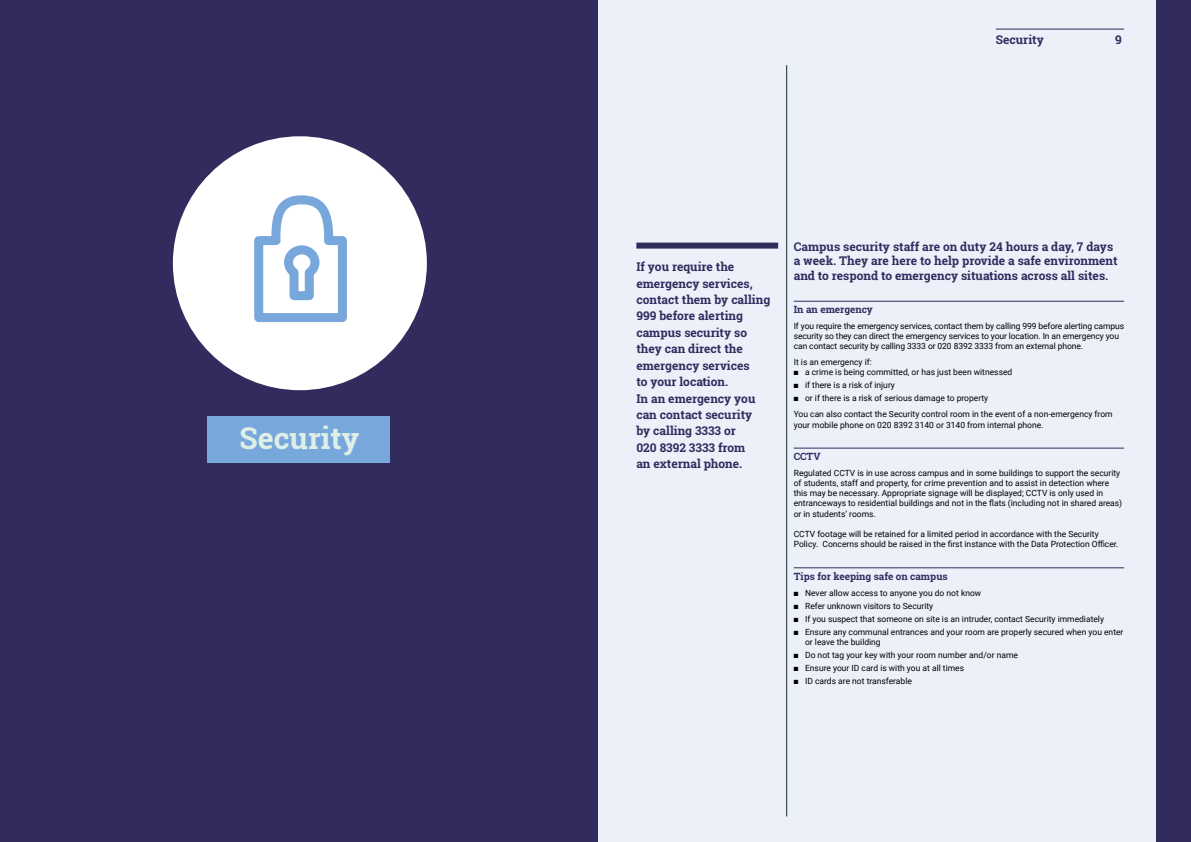
<style>
.page{position:relative;width:1191px;height:842px;background:#fff}
.page>*{position:absolute;margin:0;border:0;box-sizing:border-box;transform-origin:0 0}
.t1{font:700 30px "Roboto Slab";color:#dfefe7}
.t2{font:700 12px/16.4px "Roboto Slab";color:#312b5e}
.t3{font:700 10px "Roboto Slab";color:#312b5e}
.t4{font:8.5px/10.2px "Roboto";color:#000}
</style>
<div class="page">
<div style="left:0;top:0;width:1168px;height:842px;background:#ebf0f9"></div>
<div style="left:636px;top:243px;width:142px;height:6px;background:#312b5e"></div>
<hr style="left:786px;top:65px;width:1px;height:751px;background:#1e2e2e">
<div style="left:1157px;top:0;width:34px;height:842px;background:#312b5e"></div>
<hr style="left:793px;top:301px;width:331px;height:1px;background:#312b5e">
<hr style="left:793px;top:448px;width:331px;height:1px;background:#312b5e">
<hr style="left:793px;top:567px;width:331px;height:1px;background:#312b5e">
<hr style="left:995px;top:29px;width:129px;height:1px;background:#312b5e">
<div style="left:0;top:0;width:597px;height:842px;background:#312b5e"></div>
<div style="left:173px;top:136px;width:254px;height:254px;background:#fff;border-radius:50%"></div>
<div style="left:208px;top:416px;width:182px;height:46px;background:#77a7db"></div>
<svg style="left:254px;top:195px;width:93px;height:127px"></svg>
<h1 class="t1" style="left:239px;top:417px;width:121px">Security</h1>
<h2 class="t2" style="left:995px;top:31px;width:49px">Security</h2>
<h2 class="t2" style="left:1115px;top:31px;width:8px">9</h2>
<p class="t2" style="left:636px;top:259px;width:135px">If you require the emergency services, contact them by calling<br>999 before alerting campus security so they can direct the emergency services<br>to your location.<br>In an emergency you can contact security<br>by calling 3333 or<br>020 8392 3333 from<br>an external phone.</p>
<h2 class="t2" style="left:793px;top:239px;width:325px;line-height:14.4px">Campus security staff are on duty 24 hours a day, 7 days a week. They are here to help provide a safe environment and to respond to emergency situations across all sites.</h2>
<p class="t3" style="left:793px;top:303px;width:81px">In an emergency</p>
<p class="t4" style="left:793px;top:320px;width:332px">If you require the emergency services, contact them by calling 999 before alerting campus security so they can direct the emergency services to your location. In an emergency you can contact security by calling 3333 or 020 8392 3333 from an external phone.</p>
<p class="t4" style="left:793px;top:357px;width:80px">It is an emergency if:</p>
<p class="t4" style="left:793px;top:367px;width:220px">■ a crime is being committed, or has just been witnessed</p>
<p class="t4" style="left:793px;top:380px;width:103px">■ if there is a risk of injury</p>
<p class="t4" style="left:793px;top:390px;width:320px;line-height:15.9px">■ or if there is a risk of serious damage to property<br>You can also contact the Security control room in the event of a non-emergency from</p>
<p class="t4" style="left:793px;top:419px;width:251px">your mobile phone on 020 8392 3140 or 3140 from internal phone.</p>
<p class="t3" style="left:793px;top:449px;width:28px">CCTV</p>
<p class="t4" style="left:793px;top:467px;width:330px">Regulated CCTV is in use across campus and in some buildings to support the security of students, staff and property, for crime prevention and to assist in detection where this may be necessary. Appropriate signage will be displayed; CCTV is only used in entranceways to residential buildings and not in the flats (including not in shared areas) or in students’ rooms.</p>
<p class="t4" style="left:793px;top:529px;width:326px">CCTV footage will be retained for a limited period in accordance with the Security<br>Policy. Concerns should be raised in the first instance with the Data Protection Officer.</p>
<p class="t3" style="left:793px;top:569px;width:155px">Tips for keeping safe on campus</p>
<p class="t4" style="left:793px;top:587px;width:189px">■ Never allow access to anyone you do not know</p>
<p class="t4" style="left:793px;top:600px;width:141px">■ Refer unknown visitors to Security</p>
<p class="t4" style="left:793px;top:613px;width:312px">■ If you suspect that someone on site is an intruder, contact Security immediately</p>
<p class="t4" style="left:805px;top:626px;width:320px;text-indent:-11px">■ Ensure any communal entrances and your room are properly secured when you enter or leave the building</p>
<p class="t4" style="left:793px;top:649px;width:226px">■ Do not tag your key with your room number and/or name</p>
<p class="t4" style="left:793px;top:662px;width:172px">■ Ensure your ID card is with you at all times</p>
<p class="t4" style="left:793px;top:675px;width:120px">■ ID cards are not transferable</p>
</div>
